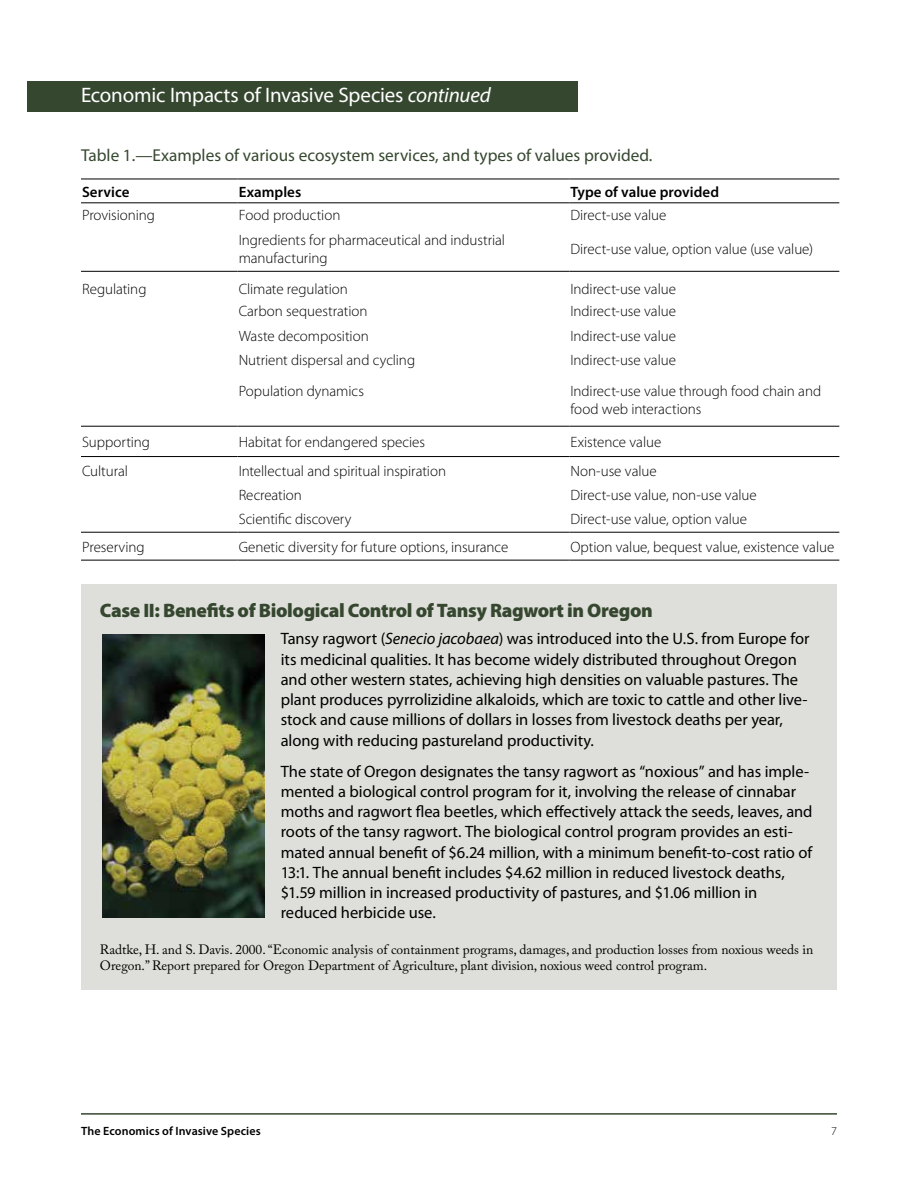
<style>
.page{position:relative;width:918px;height:1188px;background:#fff}
.page>*{position:absolute;margin:0;border:0;box-sizing:border-box;transform-origin:0 0}
.t1{font:21px "Myriad Pro";letter-spacing:-.01em;color:#fff}
.Heading_1{font:900 19.5px "Myriad Pro";letter-spacing:-.02em;color:#36472f}
.Heading_2{font:17.25px "Myriad Pro";color:#36472f}
.Sidebar_text{font:16.5px/20.2px "Myriad Pro";letter-spacing:-.005em;color:#000}
.Tables{font:300 15px/18px "Myriad Pro";letter-spacing:-.005em;color:#000}
.Tables-2{font:600 15px "Myriad Pro";letter-spacing:.005em;color:#000}
.Footnote{font:13.5px/16.2px "Adobe Caslon Pro";color:#000}
.t2{font:600 12px "Myriad Pro";letter-spacing:.01em;color:#000}
.t3{font:300 12px "Myriad Pro";color:#000}
.s1{font-style:italic}
</style>
<div class="page">
<hr style="left:81px;top:1113px;width:756px;height:2px;background:#36472f">
<div style="left:27px;top:81px;width:551px;height:30px;background:#36472f"></div>
<hr style="left:81px;top:202px;width:157px;height:1px;background:#000">
<hr style="left:81px;top:179px;width:157px;height:1px;background:#000">
<hr style="left:238px;top:179px;width:331px;height:1px;background:#000">
<hr style="left:569px;top:179px;width:270px;height:1px;background:#000">
<hr style="left:238px;top:202px;width:331px;height:1px;background:#000">
<hr style="left:569px;top:202px;width:270px;height:1px;background:#000">
<hr style="left:81px;top:271px;width:157px;height:1px;background:#000">
<hr style="left:238px;top:271px;width:331px;height:1px;background:#000">
<hr style="left:569px;top:271px;width:270px;height:1px;background:#000">
<hr style="left:81px;top:456px;width:157px;height:1px;background:#000">
<hr style="left:238px;top:456px;width:331px;height:1px;background:#000">
<hr style="left:569px;top:456px;width:270px;height:1px;background:#000">
<hr style="left:81px;top:560px;width:157px;height:1px;background:#000">
<hr style="left:238px;top:560px;width:331px;height:1px;background:#000">
<hr style="left:569px;top:560px;width:270px;height:1px;background:#000">
<hr style="left:81px;top:426px;width:157px;height:1px;background:#000">
<hr style="left:238px;top:426px;width:331px;height:1px;background:#000">
<hr style="left:569px;top:426px;width:270px;height:1px;background:#000">
<hr style="left:81px;top:532px;width:157px;height:1px;background:#000">
<hr style="left:238px;top:532px;width:331px;height:1px;background:#000">
<hr style="left:569px;top:532px;width:270px;height:1px;background:#000">
<div style="left:81px;top:584px;width:756px;height:406px;background:#dededa"></div>
<img style="left:102px;top:635px;width:163px;height:282px">
<p class="t1" style="left:81px;top:82px;width:411px">Economic Impacts of Invasive Species <span class="s1">continued</span></p>
<p class="Heading_2" style="left:81px;top:145px;width:573px">Table 1.—Examples of various ecosystem services, and types of values provided.</p>
<p class="Tables-2" style="left:82px;top:182px;width:49px">Service</p>
<p class="Tables-2" style="left:239px;top:182px;width:64px">Examples</p>
<p class="Tables-2" style="left:570px;top:182px;width:150px">Type of value provided</p>
<p class="Tables" style="left:82px;top:206px;width:74px">Provisioning</p>
<p class="Tables" style="left:239px;top:206px;width:103px">Food production</p>
<p class="Tables" style="left:570px;top:206px;width:97px">Direct-use value</p>
<p class="Tables" style="left:239px;top:231px;width:268px">Ingredients for pharmaceutical and industrial manufacturing</p>
<p class="Tables" style="left:570px;top:240px;width:244px">Direct-use value, option value (use value)</p>
<p class="Tables" style="left:82px;top:279px;width:66px">Regulating</p>
<p class="Tables" style="left:239px;top:279px;width:111px">Climate regulation</p>
<p class="Tables" style="left:570px;top:279px;width:107px">Indirect-use value</p>
<p class="Tables" style="left:239px;top:302px;width:130px">Carbon sequestration</p>
<p class="Tables" style="left:570px;top:302px;width:107px">Indirect-use value</p>
<p class="Tables" style="left:239px;top:327px;width:132px">Waste decomposition</p>
<p class="Tables" style="left:570px;top:327px;width:107px">Indirect-use value</p>
<p class="Tables" style="left:239px;top:351px;width:178px">Nutrient dispersal and cycling</p>
<p class="Tables" style="left:570px;top:351px;width:107px">Indirect-use value</p>
<p class="Tables" style="left:239px;top:381px;width:127px">Population dynamics</p>
<p class="Tables" style="left:570px;top:381px;width:252px">Indirect-use value through food chain and food web interactions</p>
<p class="Tables" style="left:82px;top:433px;width:70px">Supporting</p>
<p class="Tables" style="left:239px;top:433px;width:188px">Habitat for endangered species</p>
<p class="Tables" style="left:570px;top:433px;width:92px">Existence value</p>
<p class="Tables" style="left:82px;top:462px;width:48px">Cultural</p>
<p class="Tables" style="left:239px;top:462px;width:209px">Intellectual and spiritual inspiration</p>
<p class="Tables" style="left:570px;top:462px;width:88px">Non-use value</p>
<p class="Tables" style="left:239px;top:486px;width:65px">Recreation</p>
<p class="Tables" style="left:570px;top:486px;width:188px">Direct-use value, non-use value</p>
<p class="Tables" style="left:239px;top:510px;width:114px">Scientific discovery</p>
<p class="Tables" style="left:570px;top:510px;width:178px">Direct-use value, option value</p>
<p class="Tables" style="left:82px;top:538px;width:64px">Preserving</p>
<p class="Tables" style="left:239px;top:538px;width:271px">Genetic diversity for future options, insurance</p>
<p class="Tables" style="left:570px;top:538px;width:265px">Option value, bequest value, existence value</p>
<p class="Heading_1" style="left:100px;top:598px;width:554px">Case II: Benefits of Biological Control of Tansy Ragwort in Oregon</p>
<p class="Sidebar_text" style="left:281px;top:628px;width:530px">Tansy ragwort (<span class="s1">Senecio jacobaea</span>) was introduced into the U.S. from Europe for its medicinal qualities. It has become widely distributed throughout Oregon and other western states, achieving high densities on valuable pastures. The plant produces pyrrolizidine alkaloids, which are toxic to cattle and other live&shy;stock and cause millions of dollars in losses from livestock deaths per year, along with reducing pastureland productivity.</p>
<p class="Sidebar_text" style="left:281px;top:761px;width:533px">The state of Oregon designates the tansy ragwort as “noxious” and has imple&shy;mented a biological control program for it, involving the release of cinnabar moths and ragwort flea beetles, which effectively attack the seeds, leaves, and roots of the tansy ragwort. The biological control program provides an esti&shy;mated annual benefit of $6.24 million, with a minimum benefit-to-cost ratio of 13:1. The annual benefit includes $4.62 million in reduced livestock deaths, $1.59 million in increased productivity of pastures, and $1.06 million in reduced herbicide use.</p>
<p class="Footnote" style="left:100px;top:941px;width:715px">Radtke, H. and S. Davis. 2000. “Economic analysis of containment programs, damages, and production losses from noxious weeds in<br>Oregon.” Report prepared for Oregon Department of Agriculture, plant division, noxious weed control program.</p>
<p class="t2" style="left:81px;top:1123px;width:181px">The Economics of Invasive Species</p>
<p class="t3" style="left:831px;top:1124px;width:7px">7</p>
</div>
